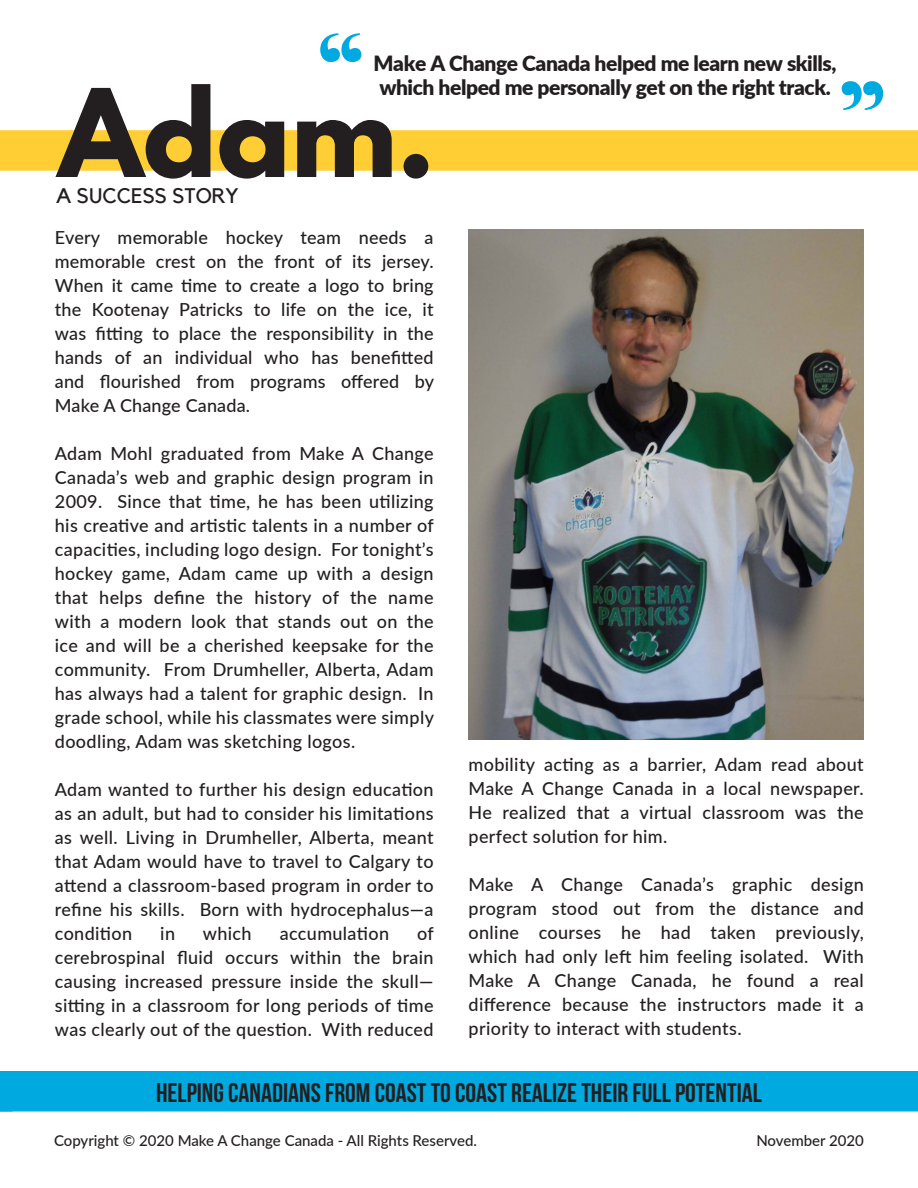
<style>
.page{position:relative;width:918px;height:1188px;background:#fff}
.page>*{position:absolute;margin:0;border:0;box-sizing:border-box;transform-origin:0 0}
.t1{font:500 151.5px "Big Caslon";color:#00a9e0}
.t2{font:700 108px "League Spartan";color:#231f20}
.t3{font:27px "Bebas Neue";color:#231f20}
.t4{font:900 21px/24px "Lato";letter-spacing:-.02em;color:#231f20}
.t5{font:21px "Kollektif";color:#231f20}
.t6{font:500 18px/24px "Lato";letter-spacing:.02em;color:#231f20;text-align:justify}
.t7{font:500 15px "Lato";color:#231f20}
</style>
<div class="page">
<div style="left:0;top:1071px;width:918px;height:41px;background:#00a9e0"></div>
<div style="left:0;top:130px;width:918px;height:41px;background:#ffce35"></div>
<img style="left:468px;top:230px;width:396px;height:510px">
<p class="t1" style="left:322px;top:-35px;width:42px">“</p>
<p class="t4" style="left:374px;top:50px;width:464px">Make A Change Canada helped me learn new skills, which helped me personally get on the right track.</p>
<p class="t1" style="left:840px;top:13px;width:42px">”</p>
<p class="t2" style="left:58px;top:49px;width:378px">Adam.</p>
<p class="t5" style="left:56px;top:183px;width:184px">A SUCCESS STORY</p>
<p class="t6" style="left:55px;top:225px;width:381px">Every memorable hockey team needs a memorable crest on the front of its jersey.<br>When it came time to create a logo to bring the Kootenay Patricks to life on the ice, it was fitting to place the responsibility in the hands of an individual who has benefitted and flourished from programs offered by Make A Change Canada.</p>
<p class="t6" style="left:55px;top:441px;width:381px">Adam Mohl graduated from Make A Change Canada’s web and graphic design program in 2009. Since that time, he has been utilizing his creative and artistic talents in a number of capacities, including logo design. For tonight’s hockey game, Adam came up with a design that helps define the history of the name with a modern look that stands out on the ice and will be a cherished keepsake for the community. From Drumheller, Alberta, Adam has always had a talent for graphic design. In grade school, while his classmates were simply doodling, Adam was sketching logos.</p>
<p class="t6" style="left:55px;top:777px;width:380px">Adam wanted to further his design education as an adult, but had to consider his limitations as well. Living in Drumheller, Alberta, meant that Adam would have to travel to Calgary to attend a classroom-based program in order to refine his skills. Born with hydrocephalus—a condition</p>
<p class="t6" style="left:160px;top:921px;width:16px">in</p>
<p class="t6" style="left:203px;top:921px;width:50px">which</p>
<p class="t6" style="left:280px;top:921px;width:111px">accumulation</p>
<p class="t6" style="left:55px;top:921px;width:381px;text-indent:362px">of cerebrospinal fluid occurs within the brain causing increased pressure inside the skull— sitting in a classroom for long periods of time was clearly out of the question. With reduced</p>
<p class="t6" style="left:469px;top:752px;width:397px">mobility acting as a barrier, Adam read about Make A Change Canada in a local newspaper.<br>He realized that a virtual classroom was the perfect solution for him.</p>
<p class="t6" style="left:469px;top:872px;width:397px">Make A Change Canada’s graphic design program stood out from the distance and online courses he had taken previously, which had only left him feeling isolated. With Make A Change Canada, he found a real difference because the instructors made it a priority to interact with students.</p>
<h3 class="t3" style="left:156px;top:1078px;width:607px">HELPING CANADIANS FROM COAST TO COAST REALIZE THEIR FULL POTENTIAL</h3>
<p class="t7" style="left:54px;top:1130px;width:425px">Copyright © 2020 Make A Change Canada - All Rights Reserved.</p>
<p class="t7" style="left:756px;top:1130px;width:109px">November 2020</p>
</div>
